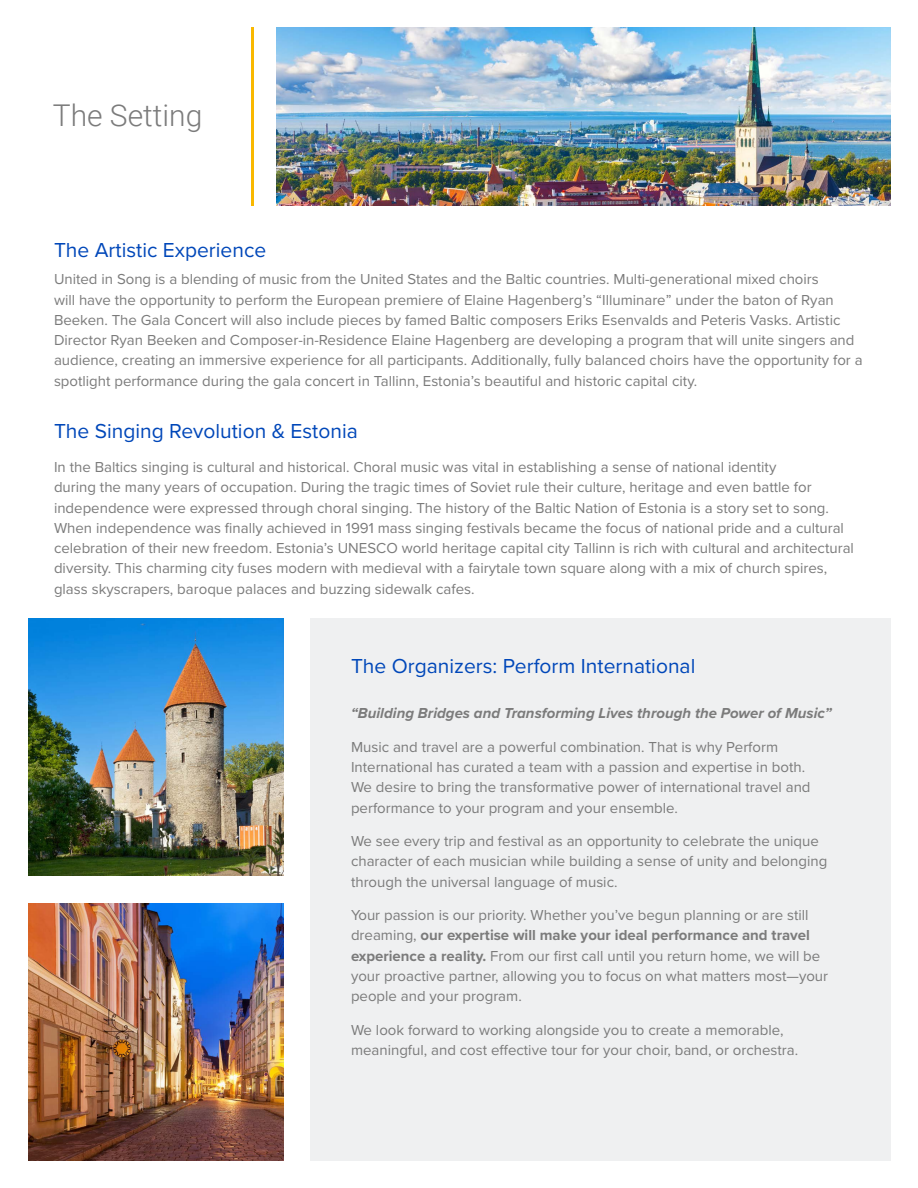
<style>
.page{position:relative;width:918px;height:1188px;background:#fff}
.page>*{position:absolute;margin:0;border:0;box-sizing:border-box;transform-origin:0 0}
.t1{font:300 30px "Roboto";color:#7b7b7b}
.t2{font:21px "Proxima Nova";color:#0047b9}
.t3{font:15px/20.2px "Proxima Nova";color:#7b7b7b}
.t4{font:italic 700 15px "Proxima Nova";color:#7b7b7b}
.s1{font-weight:700}
</style>
<div class="page">
<div style="left:311px;top:618px;width:580px;height:543px;background:#eff0f1"></div>
<hr style="left:251px;top:27px;width:2px;height:178px;background:#f9b800">
<img style="left:276px;top:27px;width:615px;height:178px">
<img style="left:28px;top:903px;width:256px;height:258px">
<img style="left:28px;top:618px;width:256px;height:258px">
<h1 class="t1" style="left:53px;top:103px;width:151px">The Setting</h1>
<h2 class="t2" style="left:54px;top:241px;width:214px">The Artistic Experience</h2>
<p class="t3" style="left:54px;top:270px;width:810px">United in Song is a blending of music from the United States and the Baltic countries. Multi-generational mixed choirs<br>will have the opportunity to perform the European premiere of Elaine Hagenberg’s “Illuminare” under the baton of Ryan Beeken. The Gala Concert will also include pieces by famed Baltic composers Eriks Esenvalds and Peteris Vasks. Artistic Director Ryan Beeken and Composer-in-Residence Elaine Hagenberg are developing a program that will unite singers and audience, creating an immersive experience for all participants. Additionally, fully balanced choirs have the opportunity for a spotlight performance during the gala concert in Tallinn, Estonia’s beautiful and historic capital city.</p>
<h2 class="t2" style="left:54px;top:422px;width:305px">The Singing Revolution &amp; Estonia</h2>
<p class="t3" style="left:54px;top:458px;width:801px">In the Baltics singing is cultural and historical. Choral music was vital in establishing a sense of national identity<br>during the many years of occupation. During the tragic times of Soviet rule their culture, heritage and even battle for independence were expressed through choral singing. The history of the Baltic Nation of Estonia is a story set to song.<br>When independence was finally achieved in 1991 mass singing festivals became the focus of national pride and a cultural celebration of their new freedom. Estonia’s UNESCO world heritage capital city Tallinn is rich with cultural and architectural diversity. This charming city fuses modern with medieval with a fairytale town square along with a mix of church spires, glass skyscrapers, baroque palaces and buzzing sidewalk cafes.</p>
<h2 class="t2" style="left:351px;top:657px;width:346px">The Organizers: Perform International</h2>
<p class="t4" style="left:351px;top:707px;width:482px">“Building Bridges and Transforming Lives through the Power of Music”</p>
<p class="t3" style="left:351px;top:738px;width:461px">Music and travel are a powerful combination. That is why Perform International has curated a team with a passion and expertise in both.<br>We desire to bring the transformative power of international travel and performance to your program and your ensemble.</p>
<p class="t3" style="left:351px;top:832px;width:478px">We see every trip and festival as an opportunity to celebrate the unique character of each musician while building a sense of unity and belonging through the universal language of music.</p>
<p class="t3" style="left:351px;top:906px;width:479px">Your passion is our priority. Whether you’ve begun planning or are still dreaming, <span class="s1">our expertise will make your ideal performance and travel experience a reality.</span> From our first call until you return home, we will be your proactive partner, allowing you to focus on what matters most—your people and your program.</p>
<p class="t3" style="left:351px;top:1020px;width:449px">We look forward to working alongside you to create a memorable, meaningful, and cost effective tour for your choir, band, or orchestra.</p>
</div>
